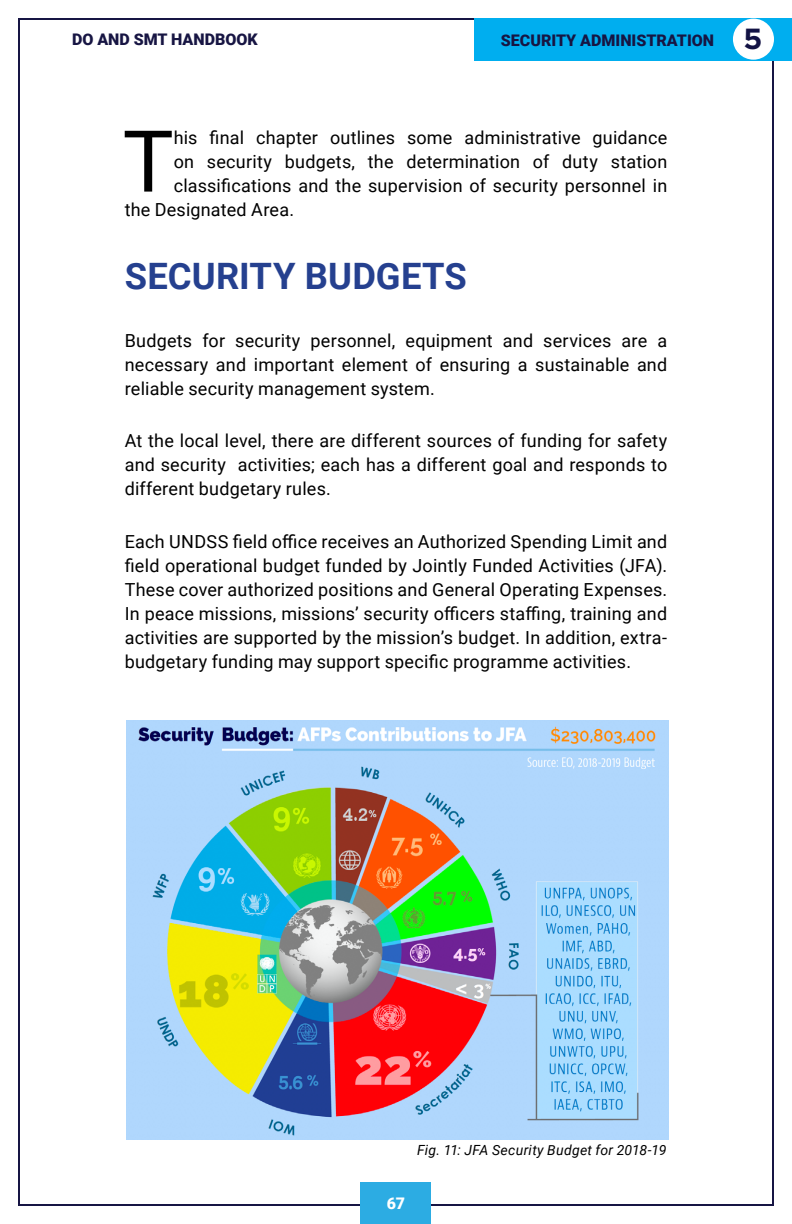
<style>
.page{position:relative;width:792px;height:1224px;background:#fff}
.page>*{position:absolute;margin:0;border:0;box-sizing:border-box;transform-origin:0 0}
.t1{font:85.6px "Roboto";color:#000}
.t2{font:700 36.4px "Roboto";letter-spacing:.005em;color:#25408f}
.t3{font:18px/24px "Roboto";letter-spacing:.01em;color:#000;text-align:justify}
.t4{font:900 16px "Roboto";color:#171543}
.t5{font:900 16px "Roboto";color:#fff}
.t6{font:italic 14px "Roboto";letter-spacing:.02em;color:#000101}
.s1{font-family:"Metropolis";font-weight:700;font-size:29.6px;color:#121244}
</style>
<div class="page">
<div style="left:360px;top:1182px;width:71px;height:42px;background:#2cace3"></div>
<div style="left:474px;top:18px;width:318px;height:42px;background:#00aeef"></div>
<div style="left:733px;top:19px;width:41px;height:41px;background:#fff;border-radius:50%"></div>
<img style="left:126px;top:720px;width:543px;height:419px">
<p class="t4" style="left:72px;top:28px;width:187px">DO AND SMT HANDBOOK</p>
<p class="t4" style="left:501px;top:29px;width:263px">SECURITY ADMINISTRATION <span class="s1">5</span></p>
<h1 class="t1" style="left:123px;top:101px;width:53px">T</h1>
<p class="t3" style="left:174px;top:125px;width:495px">his final chapter outlines some administrative guidance</p>
<p class="t3" style="left:174px;top:149px;width:495px">on security budgets, the determination of duty station</p>
<p class="t3" style="left:174px;top:173px;width:495px">classifications and the supervision of security personnel in</p>
<p class="t3" style="left:125px;top:197px;width:171px">the Designated Area.</p>
<h2 class="t2" style="left:125px;top:250px;width:344px">SECURITY BUDGETS</h2>
<p class="t3" style="left:125px;top:328px;width:544px">Budgets for security personnel, equipment and services are a necessary and important element of ensuring a sustainable and reliable security management system.</p>
<p class="t3" style="left:125px;top:428px;width:544px">At the local level, there are different sources of funding for safety and security activities; each has a different goal and responds to different budgetary rules.</p>
<p class="t3" style="left:125px;top:529px;width:544px">Each UNDSS field office receives an Authorized Spending Limit and field operational budget funded by Jointly Funded Activities (JFA).<br>These cover authorized positions and General Operating Expenses.<br>In peace missions, missions’ security officers staffing, training and activities are supported by the mission’s budget. In addition, extra&shy;budgetary funding may support specific programme activities.</p>
<p class="t6" style="left:417px;top:1141px;width:251px">Fig. 11: JFA Security Budget for 2018-19</p>
<p class="t5" style="left:387px;top:1192px;width:20px">67</p>
</div>
